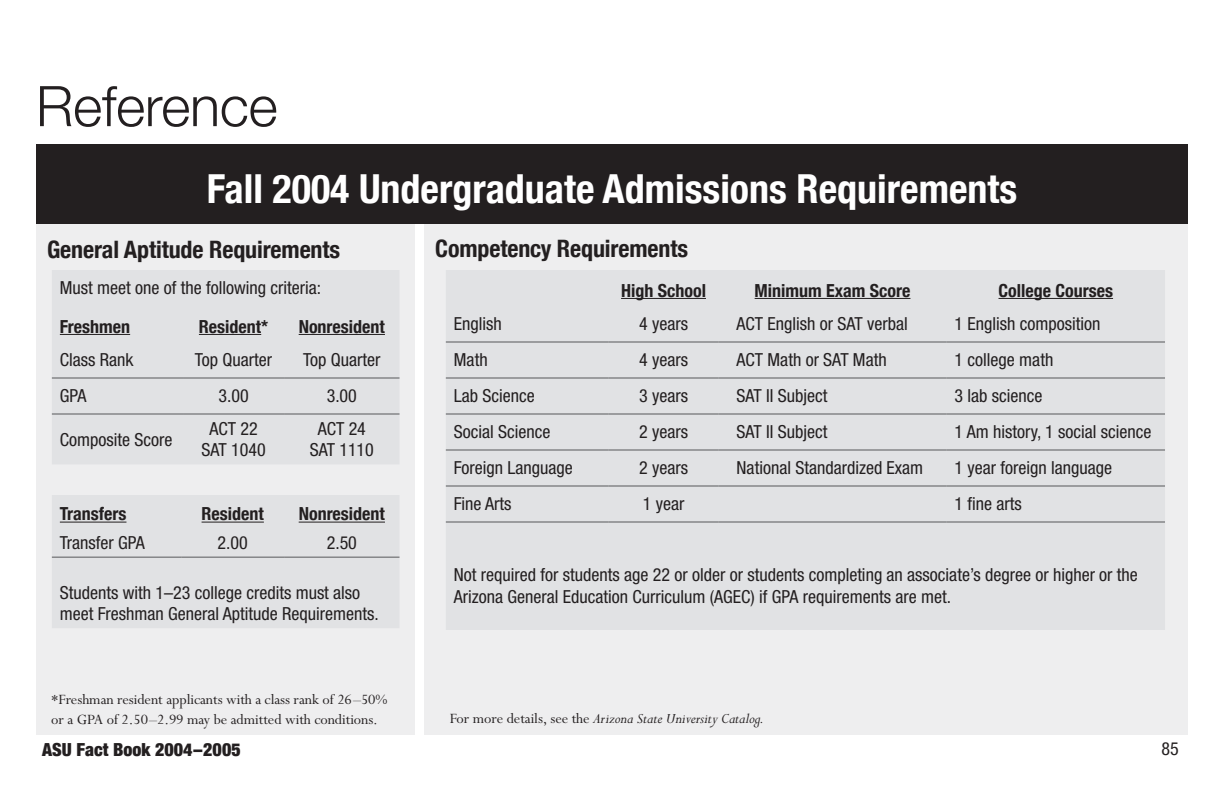
<style>
.page{position:relative;width:1224px;height:792px;background:#fff}
.page>*{position:absolute;margin:0;border:0;box-sizing:border-box;transform-origin:0 0}
.t1{font:300 56px "Helvetica Neue";letter-spacing:-.005em;color:#231f20}
.t2{font:700 condensed 40px "Helvetica Neue";color:#fff}
.t3{font:700 condensed 24px "Helvetica Neue";letter-spacing:-.005em;color:#231f20}
.t4{font:condensed 18px/21.6px "Helvetica Neue LT Std";color:#231f20;text-align:center}
.t5{font:700 condensed 18px "Helvetica Neue";color:#231f20}
.t6{font:900 condensed 18px "Helvetica Neue";color:#231f20}
.t7{font:16px/19.2px "Perpetua";letter-spacing:-.005em;color:#231f20}
.t8{font:italic 16px "Perpetua";letter-spacing:-.005em;color:#231f20}
.s1{font-style:normal}
</style>
<div class="page">
<div style="left:425px;top:199px;width:763px;height:535px;background:#eeeeef"></div>
<div style="left:424px;top:223px;width:295px;height:43px;border:2px solid #eeeeef"></div>
<div style="left:36px;top:199px;width:378px;height:535px;background:#eeeeef"></div>
<div style="left:36px;top:144px;width:1152px;height:79px;background:#231f20"></div>
<div style="left:52px;top:270px;width:348px;height:194px;background:#e1e2e4"></div>
<hr style="left:52px;top:378px;width:131px;height:1px;background:#57585a">
<hr style="left:183px;top:378px;width:101px;height:1px;background:#57585a">
<hr style="left:284px;top:378px;width:116px;height:1px;background:#57585a">
<hr style="left:52px;top:414px;width:131px;height:1px;background:#57585a">
<hr style="left:183px;top:414px;width:101px;height:1px;background:#57585a">
<hr style="left:284px;top:414px;width:116px;height:1px;background:#57585a">
<hr style="left:60px;top:334px;width:70px;height:1px;background:#231f20">
<hr style="left:199px;top:334px;width:62px;height:1px;background:#231f20">
<hr style="left:299px;top:334px;width:86px;height:1px;background:#231f20">
<div style="left:52px;top:495px;width:348px;height:133px;background:#e1e2e4"></div>
<hr style="left:52px;top:557px;width:129px;height:1px;background:#57585a">
<hr style="left:181px;top:557px;width:103px;height:1px;background:#57585a">
<hr style="left:284px;top:557px;width:116px;height:1px;background:#57585a">
<hr style="left:60px;top:522px;width:66px;height:1px;background:#231f20">
<hr style="left:202px;top:522px;width:62px;height:1px;background:#231f20">
<hr style="left:299px;top:522px;width:86px;height:1px;background:#231f20">
<div style="left:446px;top:270px;width:719px;height:360px;background:#e1e2e4"></div>
<hr style="left:446px;top:342px;width:163px;height:1px;background:#57585a">
<hr style="left:609px;top:342px;width:110px;height:1px;background:#57585a">
<hr style="left:719px;top:342px;width:228px;height:1px;background:#57585a">
<hr style="left:947px;top:342px;width:218px;height:1px;background:#57585a">
<hr style="left:446px;top:378px;width:163px;height:1px;background:#57585a">
<hr style="left:609px;top:378px;width:110px;height:1px;background:#57585a">
<hr style="left:719px;top:378px;width:228px;height:1px;background:#57585a">
<hr style="left:947px;top:378px;width:218px;height:1px;background:#57585a">
<hr style="left:446px;top:414px;width:163px;height:1px;background:#57585a">
<hr style="left:609px;top:414px;width:110px;height:1px;background:#57585a">
<hr style="left:719px;top:414px;width:228px;height:1px;background:#57585a">
<hr style="left:947px;top:414px;width:218px;height:1px;background:#57585a">
<hr style="left:446px;top:450px;width:163px;height:1px;background:#57585a">
<hr style="left:609px;top:450px;width:110px;height:1px;background:#57585a">
<hr style="left:719px;top:450px;width:228px;height:1px;background:#57585a">
<hr style="left:947px;top:450px;width:218px;height:1px;background:#57585a">
<hr style="left:446px;top:486px;width:163px;height:1px;background:#57585a">
<hr style="left:609px;top:486px;width:110px;height:1px;background:#57585a">
<hr style="left:719px;top:486px;width:228px;height:1px;background:#57585a">
<hr style="left:947px;top:486px;width:218px;height:1px;background:#57585a">
<hr style="left:446px;top:522px;width:163px;height:1px;background:#57585a">
<hr style="left:609px;top:522px;width:110px;height:1px;background:#57585a">
<hr style="left:719px;top:522px;width:228px;height:1px;background:#57585a">
<hr style="left:947px;top:522px;width:218px;height:1px;background:#57585a">
<hr style="left:621px;top:298px;width:85px;height:1px;background:#231f20">
<hr style="left:755px;top:298px;width:155px;height:1px;background:#231f20">
<hr style="left:999px;top:298px;width:114px;height:1px;background:#231f20">
<h1 class="t1" style="left:36px;top:72px;width:243px">Reference</h1>
<h2 class="t2" style="left:207px;top:164px;width:812px">Fall 2004 Undergraduate Admissions Requirements</h2>
<h3 class="t3" style="left:47px;top:234px;width:295px">General Aptitude Requirements</h3>
<h3 class="t3" style="left:435px;top:234px;width:254px">Competency Requirements</h3>
<p class="t4" style="left:60px;top:277px;width:263px">Must meet one of the following criteria:</p>
<p class="t5" style="left:60px;top:315px;width:72px">Freshmen</p>
<p class="t5" style="left:199px;top:315px;width:71px">Resident*</p>
<p class="t5" style="left:299px;top:315px;width:88px">Nonresident</p>
<p class="t4" style="left:60px;top:349px;width:75px">Class Rank</p>
<p class="t4" style="left:195px;top:349px;width:79px">Top Quarter</p>
<p class="t4" style="left:303px;top:349px;width:79px">Top Quarter</p>
<p class="t4" style="left:60px;top:385px;width:28px">GPA</p>
<p class="t4" style="left:218px;top:385px;width:32px">3.00</p>
<p class="t4" style="left:327px;top:385px;width:32px">3.00</p>
<p class="t4" style="left:60px;top:428px;width:114px">Composite Score</p>
<p class="t4" style="left:201px;top:418px;width:66px">ACT 22<br>SAT 1040</p>
<p class="t4" style="left:310px;top:418px;width:66px">ACT 24<br>SAT 1110</p>
<p class="t5" style="left:60px;top:503px;width:68px">Transfers</p>
<p class="t5" style="left:202px;top:503px;width:64px">Resident</p>
<p class="t5" style="left:299px;top:503px;width:88px">Nonresident</p>
<p class="t4" style="left:60px;top:532px;width:86px">Transfer GPA</p>
<p class="t4" style="left:218px;top:532px;width:32px">2.00</p>
<p class="t4" style="left:327px;top:532px;width:32px">2.50</p>
<p class="t4" style="left:60px;top:581px;width:320px;text-align:left">Students with 1–23 college credits must also meet Freshman General Aptitude Requirements.</p>
<p class="t7" style="left:51px;top:691px;width:338px">*Freshman resident applicants with a class rank of 26–50% or a GPA of 2.50–2.99 may be admitted with conditions.</p>
<p class="t5" style="left:621px;top:279px;width:86px">High School</p>
<p class="t5" style="left:755px;top:279px;width:157px">Minimum Exam Score</p>
<p class="t5" style="left:999px;top:279px;width:116px">College Courses</p>
<p class="t4" style="left:454px;top:313px;width:50px">English</p>
<p class="t4" style="left:639px;top:313px;width:50px">4 years</p>
<p class="t4" style="left:737px;top:313px;width:173px">ACT English or SAT verbal</p>
<p class="t4" style="left:955px;top:313px;width:147px">1 English composition</p>
<p class="t4" style="left:454px;top:349px;width:35px">Math</p>
<p class="t4" style="left:639px;top:349px;width:50px">4 years</p>
<p class="t4" style="left:737px;top:349px;width:152px">ACT Math or SAT Math</p>
<p class="t4" style="left:955px;top:349px;width:100px">1 college math</p>
<p class="t4" style="left:454px;top:385px;width:82px">Lab Science</p>
<p class="t4" style="left:639px;top:385px;width:50px">3 years</p>
<p class="t4" style="left:737px;top:385px;width:92px">SAT II Subject</p>
<p class="t4" style="left:955px;top:385px;width:89px">3 lab science</p>
<p class="t4" style="left:454px;top:421px;width:98px">Social Science</p>
<p class="t4" style="left:639px;top:421px;width:50px">2 years</p>
<p class="t4" style="left:737px;top:421px;width:92px">SAT II Subject</p>
<p class="t4" style="left:955px;top:421px;width:198px">1 Am history, 1 social science</p>
<p class="t4" style="left:454px;top:457px;width:121px">Foreign Language</p>
<p class="t4" style="left:639px;top:457px;width:50px">2 years</p>
<p class="t4" style="left:737px;top:457px;width:188px">National Standardized Exam</p>
<p class="t4" style="left:955px;top:457px;width:159px">1 year foreign language</p>
<p class="t4" style="left:454px;top:493px;width:59px">Fine Arts</p>
<p class="t4" style="left:643px;top:493px;width:43px">1 year</p>
<p class="t4" style="left:955px;top:493px;width:69px">1 fine arts</p>
<p class="t4" style="left:454px;top:564px;width:686px;text-align:left">Not required for students age 22 or older or students completing an associate’s degree or higher or the<br>Arizona General Education Curriculum (AGEC) if GPA requirements are met.</p>
<p class="t8" style="left:450px;top:710px;width:316px"><span class="s1">For more details, see the</span> Arizona State University Catalog.</p>
<p class="t6" style="left:42px;top:738px;width:200px">ASU Fact Book 2004–2005</p>
<p class="t4" style="left:1161px;top:738px;width:19px">85</p>
</div>
